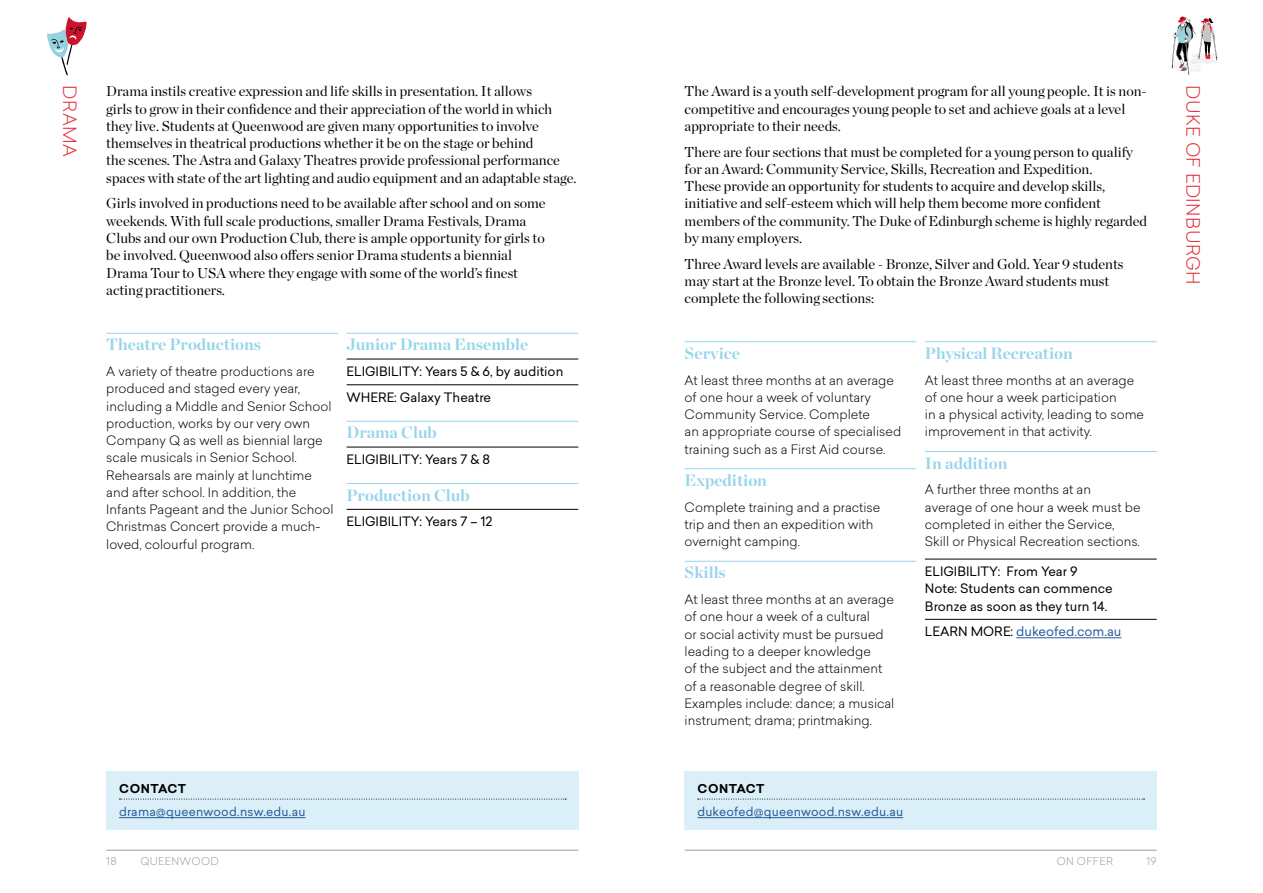
<style>
.page{position:relative;width:1263px;height:893px;background:#fff}
.page>*{position:absolute;margin:0;border:0;box-sizing:border-box;transform-origin:0 0}
.t1{font:300 18px "Sailec";letter-spacing:.02em;color:#e1303b}
.t2{font:700 16.5px "Chronicle Display";color:#97d5eb}
.t3{font:14.25px/17.2px "Chronicle Display";color:#000}
.t4{font:300 12.75px/17.2px "Sailec";color:#000}
.t5{font:12.75px/17.2px "Sailec";color:#000}
.t6{font:12.75px "Sailec";color:#275b9b}
.t7{font:12px "Sailec";letter-spacing:.015em;color:#275b9b}
.t8{font:700 12px "Sailec";letter-spacing:.035em;color:#000}
.t9{font:300 10.5px "Sailec";letter-spacing:.04em;color:#9d9d9c}
.s1{color:#000}
</style>
<div class="page">
<hr style="left:106px;top:850px;width:472px;height:1px;background:#9d9d9c">
<hr style="left:685px;top:850px;width:472px;height:1px;background:#9d9d9c">
<svg style="left:1171px;top:16px;width:46px;height:59px"></svg>
<svg style="left:47px;top:17px;width:40px;height:58px"></svg>
<hr style="left:106px;top:333px;width:232px;height:1px;background:#97d5eb">
<hr style="left:347px;top:333px;width:231px;height:1px;background:#97d5eb">
<hr style="left:347px;top:359px;width:231px;height:1px;background:#000">
<hr style="left:347px;top:385px;width:231px;height:1px;background:#000">
<hr style="left:347px;top:421px;width:231px;height:1px;background:#97d5eb">
<hr style="left:347px;top:447px;width:231px;height:1px;background:#000">
<hr style="left:347px;top:483px;width:231px;height:1px;background:#97d5eb">
<hr style="left:347px;top:509px;width:231px;height:1px;background:#000">
<div style="left:106px;top:771px;width:472px;height:58px;background:#daeff8"></div>
<svg style="left:119px;top:799px;width:447px;height:1px"></svg>
<hr style="left:119px;top:817px;width:187px;height:1px;background:#275b9b">
<hr style="left:685px;top:341px;width:231px;height:1px;background:#97d5eb">
<hr style="left:685px;top:468px;width:231px;height:1px;background:#97d5eb">
<hr style="left:685px;top:561px;width:231px;height:1px;background:#97d5eb">
<hr style="left:925px;top:341px;width:232px;height:1px;background:#97d5eb">
<hr style="left:925px;top:451px;width:232px;height:1px;background:#97d5eb">
<hr style="left:925px;top:559px;width:232px;height:1px;background:#000">
<hr style="left:925px;top:619px;width:232px;height:1px;background:#000">
<hr style="left:1016px;top:637px;width:105px;height:1px;background:#275b9b">
<div style="left:685px;top:771px;width:472px;height:58px;background:#daeff8"></div>
<svg style="left:698px;top:799px;width:446px;height:1px"></svg>
<hr style="left:697px;top:817px;width:206px;height:1px;background:#275b9b">
<p class="t3" style="left:106px;top:82px;width:472px">Drama instils creative expression and life skills in presentation. It allows<br>girls to grow in their confidence and their appreciation of the world in which they live. Students at Queenwood are given many opportunities to involve themselves in theatrical productions whether it be on the stage or behind<br>the scenes. The Astra and Galaxy Theatres provide professional performance spaces with state of the art lighting and audio equipment and an adaptable stage.</p>
<p class="t3" style="left:106px;top:194px;width:441px">Girls involved in productions need to be available after school and on some weekends. With full scale productions, smaller Drama Festivals, Drama Clubs and our own Production Club, there is ample opportunity for girls to be involved. Queenwood also offers senior Drama students a biennial Drama Tour to USA where they engage with some of the world’s finest acting practitioners.</p>
<p class="t3" style="left:685px;top:82px;width:464px">The Award is a youth self-development program for all young people. It is non&shy;competitive and encourages young people to set and achieve goals at a level appropriate to their needs.</p>
<p class="t3" style="left:685px;top:142px;width:464px">There are four sections that must be completed for a young person to qualify for an Award: Community Service, Skills, Recreation and Expedition.<br>These provide an opportunity for students to acquire and develop skills, initiative and self-esteem which will help them become more confident members of the community. The Duke of Edinburgh scheme is highly regarded by many employers.</p>
<p class="t3" style="left:685px;top:254px;width:440px">Three Award levels are available - Bronze, Silver and Gold. Year 9 students may start at the Bronze level. To obtain the Bronze Award students must complete the following sections:</p>
<p class="t1" style="left:82px;top:85px;width:73px;rotate:90deg">DRAMA</p>
<p class="t1" style="left:1205px;top:85px;width:201px;rotate:90deg">DUKE OF EDINBURGH</p>
<p class="t2" style="left:106px;top:331px;width:156px">Theatre Productions</p>
<p class="t4" style="left:106px;top:363px;width:229px">A variety of theatre productions are produced and staged every year, including a Middle and Senior School production, works by our very own Company Q as well as biennial large scale musicals in Senior School.<br>Rehearsals are mainly at lunchtime and after school. In addition, the Infants Pageant and the Junior School Christmas Concert provide a much&shy;loved, colourful program.</p>
<p class="t2" style="left:347px;top:331px;width:183px">Junior Drama Ensemble</p>
<p class="t5" style="left:347px;top:358px;width:218px;line-height:25.8px">ELIGIBILITY: Years 5 &amp; 6, by audition<br>WHERE: Galaxy Theatre</p>
<p class="t2" style="left:347px;top:419px;width:92px">Drama Club</p>
<p class="t5" style="left:347px;top:451px;width:145px">ELIGIBILITY: Years 7 &amp; 8</p>
<p class="t2" style="left:347px;top:482px;width:125px">Production Club</p>
<p class="t5" style="left:347px;top:513px;width:147px">ELIGIBILITY: Years 7 – 12</p>
<p class="t8" style="left:119px;top:780px;width:68px">CONTACT</p>
<p class="t7" style="left:119px;top:804px;width:188px">drama@queenwood.nsw.edu.au</p>
<p class="t2" style="left:685px;top:340px;width:57px">Service</p>
<p class="t4" style="left:685px;top:371px;width:218px">At least three months at an average of one hour a week of voluntary Community Service. Complete<br>an appropriate course of specialised training such as a First Aid course.</p>
<p class="t2" style="left:685px;top:467px;width:84px">Expedition</p>
<p class="t4" style="left:685px;top:498px;width:197px">Complete training and a practise trip and then an expedition with overnight camping.</p>
<p class="t2" style="left:685px;top:559px;width:43px">Skills</p>
<p class="t4" style="left:685px;top:591px;width:211px">At least three months at an average of one hour a week of a cultural<br>or social activity must be pursued leading to a deeper knowledge<br>of the subject and the attainment of a reasonable degree of skill.<br>Examples include: dance; a musical instrument; drama; printmaking.</p>
<p class="t8" style="left:698px;top:780px;width:68px">CONTACT</p>
<p class="t7" style="left:697px;top:804px;width:207px">dukeofed@queenwood.nsw.edu.au</p>
<p class="t2" style="left:925px;top:340px;width:149px">Physical Recreation</p>
<p class="t4" style="left:925px;top:371px;width:221px">At least three months at an average of one hour a week participation<br>in a physical activity, leading to some improvement in that activity.</p>
<p class="t2" style="left:925px;top:450px;width:84px">In addition</p>
<p class="t4" style="left:925px;top:481px;width:217px">A further three months at an average of one hour a week must be completed in either the Service, Skill or Physical Recreation sections.</p>
<p class="t5" style="left:925px;top:563px;width:189px">ELIGIBILITY: From Year 9<br>Note: Students can commence<br>Bronze as soon as they turn 14.</p>
<p class="t6" style="left:925px;top:623px;width:198px"><span class="s1">LEARN MORE:</span> dukeofed.com.au</p>
<p class="t9" style="left:106px;top:854px;width:12px">18</p>
<p class="t9" style="left:140px;top:854px;width:80px">QUEENWOOD</p>
<p class="t9" style="left:1057px;top:854px;width:58px">ON OFFER</p>
<p class="t9" style="left:1146px;top:854px;width:12px">19</p>
</div>
